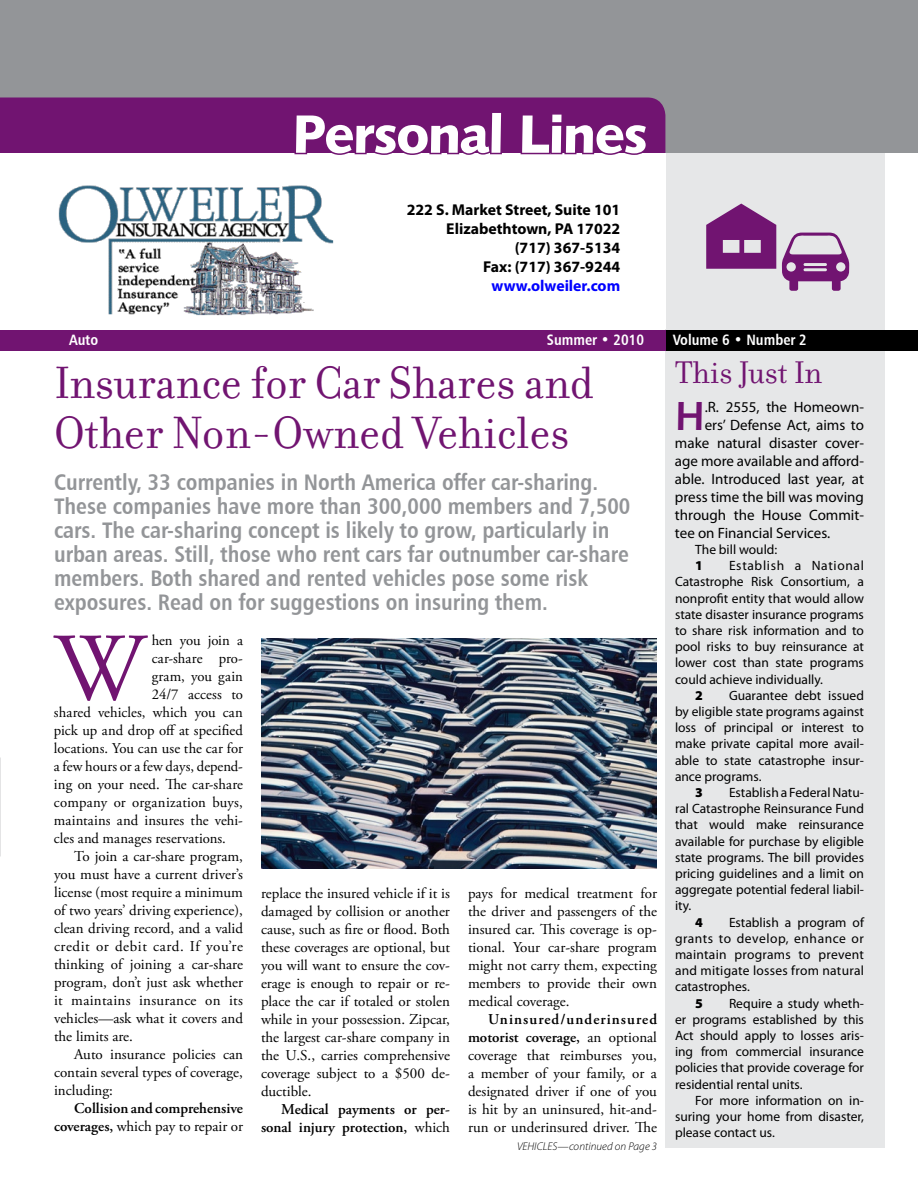
<style>
.page{position:relative;width:918px;height:1188px;background:#fff}
.page>*{position:absolute;margin:0;border:0;box-sizing:border-box;transform-origin:0 0}
.t1{font:96.45px "Adobe Garamond Pro";color:#711471}
.t2{font:54px "Humanist 531 BT Black A";letter-spacing:-.03em;color:#fff}
.t3{font:48.75px/49.5px "Filosofia";color:#711471}
.t4{font:40.65px "Humanist 531 BT Bold A";color:#711471}
.t5{font:33.75px "Filosofia";color:#711471}
.t6{font:22.5px/24px "Humanist 777 BT Bold Condensed B";color:#939598}
.t7{font:700 15.75px/18.9px "Myriad Pro";color:#000;text-align:right}
.t8{font:700 15.75px "Myriad Pro";color:#00f}
.t9{font:15px/18px "Adobe Garamond Pro";color:#000;text-align:justify}
.t10{font:15px "Myriad Pro";color:#000}
.t11{font:600 15px/18px "Adobe Garamond Pro";color:#000;text-align:right}
.t12{font:15px "Humanist 777 BT Bold Condensed B";color:#fff}
.t13{font:15px "Adobe Garamond Pro";letter-spacing:.04em;color:#000}
.t14{font:15px "Adobe Garamond Pro";letter-spacing:.02em;color:#000}
.t15{font:13.5px/16.2px "Myriad Pro";color:#000;text-align:justify}
.t16{font:900 13.5px "Myriad Pro";color:#000}
.t17{font:italic 300 11.25px "Myriad Pro";color:#000}
.s1{font-weight:400}
.s2{font-weight:600}
</style>
<div class="page">
<svg style="left:0;top:809px;width:1px;height:48px"></svg>
<div style="left:665px;top:138px;width:220px;height:1010px;background:#e6e7e8"></div>
<div style="left:665px;top:330px;width:253px;height:21px;background:#000"></div>
<div style="left:0;top:330px;width:665px;height:21px;background:#711471"></div>
<div style="left:0;top:0;width:918px;height:153px;background:#939598"></div>
<div style="left:0;top:98px;width:665px;height:55px;background:#711471"></div>
<div style="left:293px;top:110px;width:211px;height:45px;background:#711471"></div>
<div style="left:519px;top:112px;width:131px;height:43px;background:#711471"></div>
<svg style="left:706px;top:204px;width:70px;height:65px"></svg>
<svg style="left:782px;top:233px;width:67px;height:58px"></svg>
<img style="left:261px;top:638px;width:396px;height:231px">
<img style="left:58px;top:185px;width:276px;height:131px">
<h2 class="t2" style="left:293px;top:100px;width:357px">Personal Lines</h2>
<p class="t7" style="left:407px;top:200px;width:215px">222 S. Market Street, Suite 101<br>Elizabethtown, PA 17022 (717) 367-5134<br>Fax: (717) 367-9244</p>
<p class="t8" style="left:491px;top:276px;width:130px">www.olweiler.com</p>
<p class="t12" style="left:69px;top:330px;width:31px">Auto</p>
<p class="t12" style="left:547px;top:330px;width:99px">Summer • 2010</p>
<p class="t12" style="left:673px;top:330px;width:136px">Volume 6 • Number 2</p>
<h3 class="t5" style="left:675px;top:354px;width:149px">This Just In</h3>
<h3 class="t4" style="left:675px;top:391px;width:31px">H</h3>
<p class="t10" style="left:705px;top:399px;width:161px">.R. 2555, the Homeown-</p>
<h3 class="t3" style="left:54px;top:359px;width:542px">Insurance for Car Shares and<br>Other Non-Owned Vehicles</h3>
<p class="t6" style="left:54px;top:469px;width:578px">Currently, 33 companies in North America offer car-sharing.<br>These companies have more than 300,000 members and 7,500 cars. The car-sharing concept is likely to grow, particularly in urban areas. Still, those who rent cars far outnumber car-share members. Both shared and rented vehicles pose some risk exposures. Read on for suggestions on insuring them.</p>
<p class="t10" style="left:705px;top:417px;width:161px">ers’ Defense Act, aims to</p>
<p class="t10" style="left:675px;top:435px;width:190px">make natural disaster cover-</p>
<p class="t10" style="left:675px;top:453px;width:191px">age more available and afford-</p>
<p class="t10" style="left:675px;top:471px;width:191px">able. Introduced last year, at</p>
<p class="t10" style="left:675px;top:489px;width:191px">press time the bill was moving</p>
<p class="t10" style="left:675px;top:507px;width:190px">through the House Commit-</p>
<p class="t10" style="left:675px;top:525px;width:157px">tee on Financial Services.</p>
<p class="t15" style="left:695px;top:542px;width:84px">The bill would:</p>
<p class="t16" style="left:695px;top:558px;width:9px">1</p>
<p class="t15" style="left:675px;top:558px;width:191px;text-indent:54px">Establish a National Catastrophe Risk Consortium, a nonprofit entity that would allow state disaster insurance programs to share risk information and to pool risks to buy reinsurance at lower cost than state programs could achieve individually.</p>
<p class="t16" style="left:695px;top:688px;width:9px">2</p>
<h1 class="t1" style="left:54px;top:611px;width:92px">W</h1>
<p class="t9" style="left:152px;top:632px;width:93px">hen you join a</p>
<p class="t9" style="left:152px;top:650px;width:93px">car-share pro-</p>
<p class="t9" style="left:152px;top:668px;width:93px">gram, you gain</p>
<p class="t9" style="left:152px;top:686px;width:93px">24/7 access to</p>
<p class="t9" style="left:54px;top:704px;width:190px">shared vehicles, which you can</p>
<p class="t9" style="left:54px;top:722px;width:190px">pick up and drop off at specified</p>
<p class="t9" style="left:54px;top:740px;width:190px">locations. You can use the car for</p>
<p class="t9" style="left:54px;top:758px;width:190px">a few hours or a few days, depend-</p>
<p class="t9" style="left:54px;top:776px;width:190px">ing on your need. The car-share</p>
<p class="t9" style="left:54px;top:794px;width:190px">company or organization buys,</p>
<p class="t9" style="left:54px;top:812px;width:190px">maintains and insures the vehi-</p>
<p class="t9" style="left:54px;top:830px;width:173px">cles and manages reservations.</p>
<p class="t9" style="left:74px;top:848px;width:170px">To join a car-share program,</p>
<p class="t9" style="left:54px;top:866px;width:190px">you must have a current driver’s</p>
<p class="t9" style="left:54px;top:884px;width:191px">license (most require a minimum</p>
<p class="t9" style="left:54px;top:902px;width:190px">of two years’ driving experience),</p>
<p class="t9" style="left:54px;top:920px;width:191px">clean driving record, and a valid</p>
<p class="t13" style="left:54px;top:938px;width:190px">credit or debit card. If you’re</p>
<p class="t9" style="left:54px;top:956px;width:190px">thinking of joining a car-share</p>
<p class="t9" style="left:54px;top:974px;width:190px">program, don’t just ask whether</p>
<p class="t14" style="left:54px;top:992px;width:191px">it maintains insurance on its</p>
<p class="t9" style="left:54px;top:1010px;width:190px">vehicles—ask what it covers and</p>
<p class="t9" style="left:54px;top:1028px;width:81px">the limits are.</p>
<p class="t9" style="left:74px;top:1046px;width:170px">Auto insurance policies can</p>
<p class="t9" style="left:54px;top:1064px;width:190px">contain several types of coverage,</p>
<p class="t9" style="left:54px;top:1082px;width:60px">including:</p>
<p class="t11" style="left:54px;top:1100px;width:190px">Collision and comprehensive coverages, <span class="s1">which pay to repair or</span></p>
<p class="t15" style="left:675px;top:687px;width:191px;text-indent:54px">Guarantee debt issued by eligible state programs against loss of principal or interest to make private capital more avail&shy;able to state catastrophe insur&shy;ance programs.</p>
<p class="t16" style="left:695px;top:785px;width:9px">3</p>
<p class="t15" style="left:675px;top:785px;width:191px;text-indent:54px">Establish a Federal Natu&shy;ral Catastrophe Reinsurance Fund that would make reinsurance available for purchase by eligible state programs. The bill provides pricing guidelines and a limit on aggregate potential federal liabil&shy;ity.</p>
<p class="t16" style="left:695px;top:914px;width:9px">4</p>
<p class="t9" style="left:261px;top:884px;width:191px">replace the insured vehicle if it is damaged by collision or another cause, such as fire or flood. Both these coverages are optional, but you will want to ensure the cov&shy;erage is enough to repair or re&shy;place the car if totaled or stolen while in your possession. Zipcar, the largest car-share company in the U.S., carries comprehensive coverage subject to a $500 de&shy;ductible.</p>
<p class="t11" style="left:261px;top:1100px;width:191px">Medical payments or per&shy;sonal injury protection, <span class="s1">which</span></p>
<p class="t9" style="left:468px;top:884px;width:191px">pays for medical treatment for the driver and passengers of the insured car. This coverage is op&shy;tional. Your car-share program might not carry them, expecting members to provide their own medical coverage.</p>
<p class="t9" style="left:468px;top:1010px;width:191px;text-indent:20px"><span class="s2">Uninsured/underinsured motorist coverage,</span> an optional coverage that reimburses you, a member of your family, or a designated driver if one of you is hit by an uninsured, hit-and&shy;run or underinsured driver. The</p>
<p class="t15" style="left:675px;top:914px;width:191px;text-indent:54px">Establish a program of grants to develop, enhance or maintain programs to prevent and mitigate losses from natural catastrophes.</p>
<p class="t16" style="left:695px;top:995px;width:9px">5</p>
<p class="t15" style="left:675px;top:995px;width:191px;text-indent:54px">Require a study wheth&shy;er programs established by this Act should apply to losses aris&shy;ing from commercial insurance policies that provide coverage for residential rental units.</p>
<p class="t15" style="left:675px;top:1092px;width:190px;text-indent:20px">For more information on in&shy;suring your home from disaster, please contact us.</p>
<p class="t17" style="left:517px;top:1140px;width:141px">vehicles—continued on Page 3</p>
</div>
